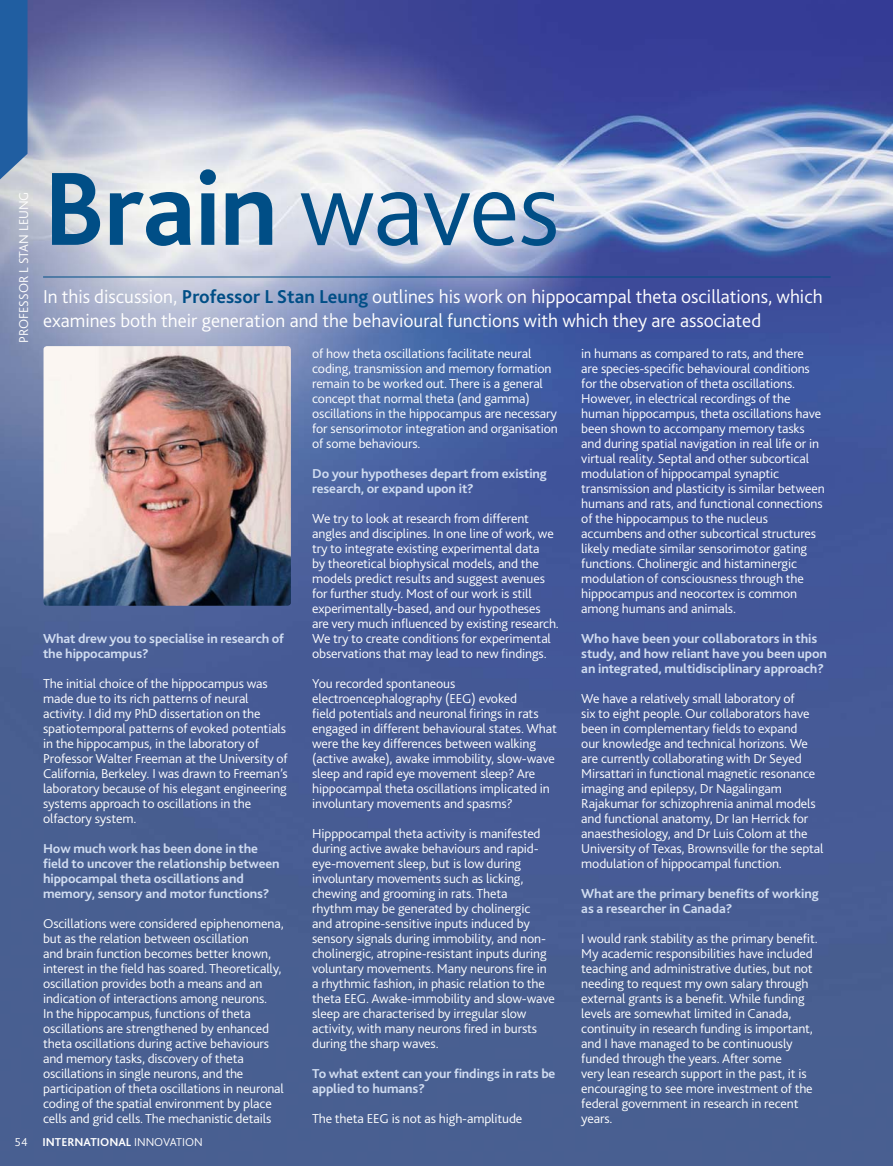
<style>
.page{position:relative;width:893px;height:1166px;background:#fff}
.page>*{position:absolute;margin:0;border:0;box-sizing:border-box;transform-origin:0 0}
.t1{font:700 108.75px "Bliss 2";letter-spacing:-.01em;color:#004e86}
.t2{font:300 19.5px/24px "Bliss 2";color:#fff}
.t3{font:300 13.5px/15px "Bliss 2";letter-spacing:-.01em;color:#fff}
.t4{font:700 13.5px/15px "Bliss 2";letter-spacing:-.01em;color:#d1ddf1}
.t5{font:700 12px "Bliss 2";color:#fff}
.s1{font-weight:300}
.s2{font-weight:700;color:#004e86}
</style>
<div class="page">
<img style="left:0;top:0;width:893px;height:1165px">
<img style="left:44px;top:346px;width:247px;height:259px;border-radius:3px">
<hr style="left:43px;top:276px;width:788px;height:1px;background:#004e86">
<svg style="left:0;top:0;width:28px;height:191px;background:#376da7"></svg>
<p class="t3" style="left:18px;top:343px;width:153px;rotate:-90deg">PROFESSOR L STAN LEUNG</p>
<p class="t1" style="left:43px;top:167px;width:518px">Brain <span class="s1">waves</span></p>
<p class="t2" style="left:43px;top:286px;width:781px">In this discussion, <span class="s2">Professor L Stan Leung</span> outlines his work on hippocampal theta oscillations, which examines both their generation and the behavioural functions with which they are associated</p>
<p class="t4" style="left:43px;top:632px;width:242px">What drew you to specialise in research of the hippocampus?</p>
<p class="t3" style="left:43px;top:677px;width:246px">The initial choice of the hippocampus was made due to its rich patterns of neural activity. I did my PhD dissertation on the spatiotemporal patterns of evoked potentials in the hippocampus, in the laboratory of Professor Walter Freeman at the University of California, Berkeley. I was drawn to Freeman’s laboratory because of his elegant engineering systems approach to oscillations in the olfactory system.</p>
<p class="t4" style="left:43px;top:842px;width:238px">How much work has been done in the field to uncover the relationship between hippocampal theta oscillations and memory, sensory and motor functions?</p>
<p class="t3" style="left:43px;top:917px;width:242px">Oscillations were considered epiphenomena, but as the relation between oscillation<br>and brain function becomes better known, interest in the field has soared. Theoretically, oscillation provides both a means and an indication of interactions among neurons.<br>In the hippocampus, functions of theta oscillations are strengthened by enhanced theta oscillations during active behaviours and memory tasks, discovery of theta oscillations in single neurons, and the participation of theta oscillations in neuronal coding of the spatial environment by place cells and grid cells. The mechanistic details</p>
<p class="t3" style="left:312px;top:347px;width:247px">of how theta oscillations facilitate neural coding, transmission and memory formation remain to be worked out. There is a general concept that normal theta (and gamma) oscillations in the hippocampus are necessary for sensorimotor integration and organisation of some behaviours.</p>
<p class="t4" style="left:312px;top:467px;width:236px">Do your hypotheses depart from existing research, or expand upon it?</p>
<p class="t3" style="left:312px;top:512px;width:248px">We try to look at research from different angles and disciplines. In one line of work, we try to integrate existing experimental data<br>by theoretical biophysical models, and the models predict results and suggest avenues for further study. Most of our work is still experimentally-based, and our hypotheses are very much influenced by existing research.<br>We try to create conditions for experimental observations that may lead to new findings.</p>
<p class="t3" style="left:312px;top:677px;width:246px">You recorded spontaneous electroencephalography (EEG) evoked<br>field potentials and neuronal firings in rats engaged in different behavioural states. What were the key differences between walking (active awake), awake immobility, slow-wave sleep and rapid eye movement sleep? Are hippocampal theta oscillations implicated in involuntary movements and spasms?</p>
<p class="t3" style="left:312px;top:827px;width:244px">Hipppocampal theta activity is manifested during active awake behaviours and rapid&shy;eye-movement sleep, but is low during involuntary movements such as licking, chewing and grooming in rats. Theta<br>rhythm may be generated by cholinergic<br>and atropine-sensitive inputs induced by sensory signals during immobility, and non&shy;cholinergic, atropine-resistant inputs during voluntary movements. Many neurons fire in a rhythmic fashion, in phasic relation to the theta EEG. Awake-immobility and slow-wave sleep are characterised by irregular slow activity, with many neurons fired in bursts during the sharp waves.</p>
<p class="t4" style="left:312px;top:1067px;width:245px">To what extent can your findings in rats be applied to humans?</p>
<p class="t3" style="left:312px;top:1112px;width:212px">The theta EEG is not as high-amplitude</p>
<p class="t3" style="left:581px;top:347px;width:245px">in humans as compared to rats, and there<br>are species-specific behavioural conditions for the observation of theta oscillations.<br>However, in electrical recordings of the human hippocampus, theta oscillations have been shown to accompany memory tasks and during spatial navigation in real life or in virtual reality. Septal and other subcortical modulation of hippocampal synaptic transmission and plasticity is similar between humans and rats, and functional connections of the hippocampus to the nucleus accumbens and other subcortical structures likely mediate similar sensorimotor gating functions. Cholinergic and histaminergic modulation of consciousness through the hippocampus and neocortex is common among humans and animals.</p>
<p class="t4" style="left:581px;top:632px;width:247px">Who have been your collaborators in this study, and how reliant have you been upon an integrated, multidisciplinary approach?</p>
<p class="t3" style="left:581px;top:692px;width:244px">We have a relatively small laboratory of<br>six to eight people. Our collaborators have been in complementary fields to expand<br>our knowledge and technical horizons. We are currently collaborating with Dr Seyed Mirsattari in functional magnetic resonance imaging and epilepsy, Dr Nagalingam Rajakumar for schizophrenia animal models and functional anatomy, Dr Ian Herrick for anaesthesiology, and Dr Luis Colom at the University of Texas, Brownsville for the septal modulation of hippocampal function.</p>
<p class="t4" style="left:581px;top:887px;width:239px">What are the primary benefits of working as a researcher in Canada?</p>
<p class="t3" style="left:581px;top:932px;width:238px">I would rank stability as the primary benefit.<br>My academic responsibilities have included teaching and administrative duties, but not needing to request my own salary through external grants is a benefit. While funding levels are somewhat limited in Canada, continuity in research funding is important, and I have managed to be continuously funded through the years. After some<br>very lean research support in the past, it is encouraging to see more investment of the federal government in research in recent years.</p>
<p class="t5" style="left:15px;top:1136px;width:189px"><span class="s1">54</span> INTERNATIONAL <span class="s1">INNOVATION</span></p>
</div>
